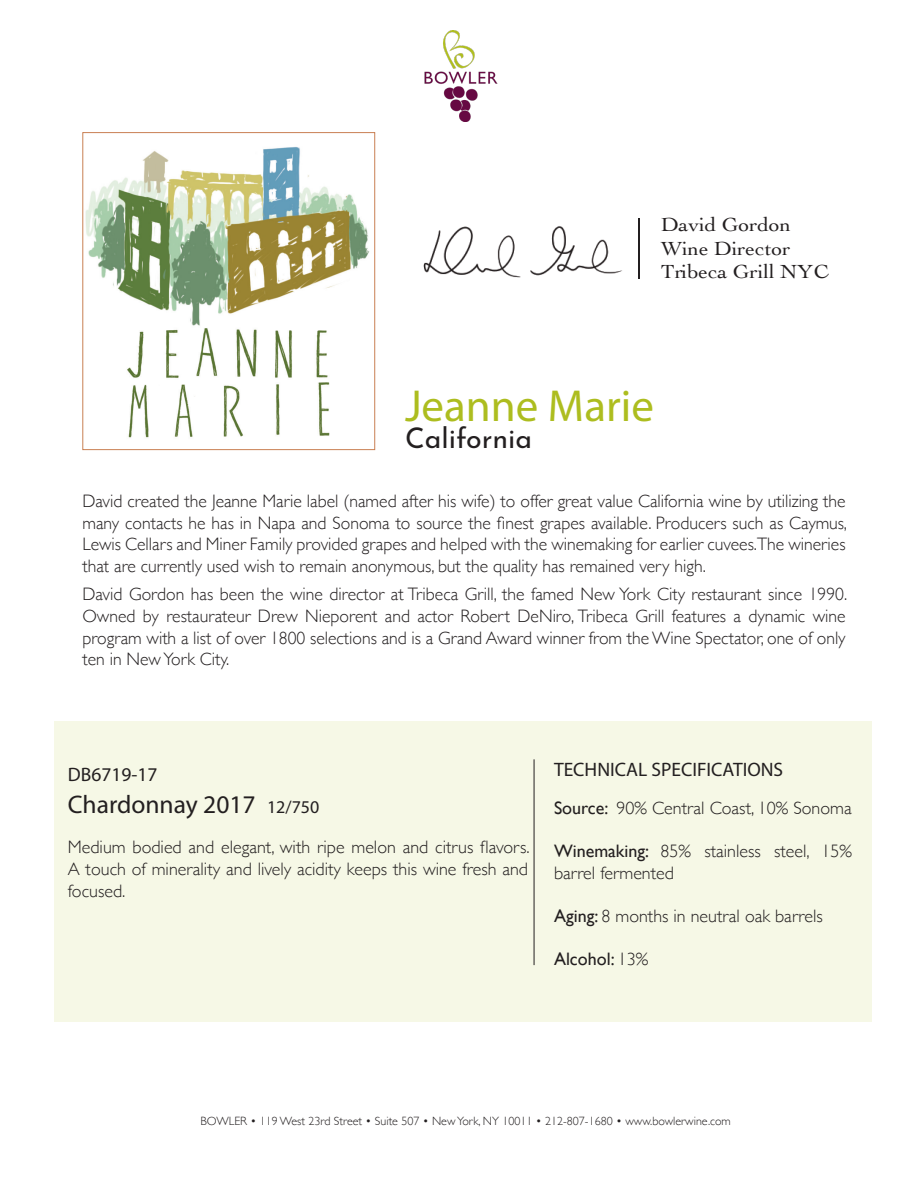
<style>
.page{position:relative;width:918px;height:1188px;background:#fff}
.page>*{position:absolute;margin:0;border:0;box-sizing:border-box;transform-origin:0 0}
.t1{font:45px "Myriad Pro";color:#adbd1f}
.t2{font:28.5px "Josefin Sans";color:#231f20}
.t3{font:25.5px "Myriad Pro";color:#231f20}
.t4{font:19.95px/23.9px "Cochin";color:#231f20;scale:1.08 1}
.t5{font:19.5px "Myriad Pro";color:#231f20}
.t6{font:300 18px/21.6px "Gill Sans";color:#231f20;text-align:justify}
.t7{font:18px "Gill Sans";color:#231f20}
.t8{font:300 12px "Gill Sans";color:#231f20}
.s1{font-size:18px}
.s2{font-weight:400}
.s3{font-weight:300}
</style>
<div class="page">
<div style="left:54px;top:722px;width:818px;height:300px;background:#f6f8e6"></div>
<hr style="left:534px;top:759px;width:1px;height:206px;background:#231f20">
<img style="left:85px;top:147px;width:285px;height:291px">
<div style="left:82px;top:132px;width:293px;height:318px;border:1px solid #c98053"></div>
<hr style="left:638px;top:218px;width:2px;height:61px;background:#231f20">
<img style="left:423px;top:226px;width:199px;height:52px">
<img style="left:424px;top:30px;width:74px;height:92px">
<p class="t4" style="left:661px;top:211px;width:157px">David Gordon<br>Wine Director<br>Tribeca Grill NYC</p>
<p class="t1" style="left:405px;top:379px;width:251px">Jeanne Marie</p>
<p class="t2" style="left:405px;top:415px;width:129px">California</p>
<p class="t6" style="left:82px;top:490px;width:766px">David created the Jeanne Marie label (named after his wife) to offer great value California wine by utilizing the many contacts he has in Napa and Sonoma to source the finest grapes available. Producers such as Caymus, Lewis Cellars and Miner Family provided grapes and helped with the winemaking for earlier cuvees.The wineries that are currently used wish to remain anonymous, but the quality has remained very high.</p>
<p class="t6" style="left:82px;top:583px;width:766px">David Gordon has been the wine director at Tribeca Grill, the famed New York City restaurant since 1990.<br>Owned by restaurateur Drew Nieporent and actor Robert DeNiro, Tribeca Grill features a dynamic wine program with a list of over 1800 selections and is a Grand Award winner from the Wine Spectator, one of only ten in New York City.</p>
<p class="t5" style="left:68px;top:762px;width:91px">DB6719-17</p>
<p class="t3" style="left:68px;top:789px;width:253px">Chardonnay 2017 <span class="s1">12/750</span></p>
<p class="t6" style="left:68px;top:836px;width:463px">Medium bodied and elegant, with ripe melon and citrus flavors.<br>A touch of minerality and lively acidity keeps this wine fresh and focused.</p>
<p class="t5" style="left:554px;top:757px;width:231px">TECHNICAL SPECIFICATIONS</p>
<p class="t6" style="left:554px;top:796px;width:299px"><span class="s2">Source:</span> 90% Central Coast, 10% Sonoma</p>
<p class="t6" style="left:554px;top:840px;width:300px"><span class="s2">Winemaking:</span> 85% stainless steel, 15% barrel fermented</p>
<p class="t6" style="left:554px;top:904px;width:270px"><span class="s2">Aging:</span> 8 months in neutral oak barrels</p>
<p class="t7" style="left:554px;top:948px;width:96px">Alcohol: <span class="s3">13%</span></p>
<p class="t8" style="left:201px;top:1112px;width:532px">BOWLER • 119 West 23rd Street • Suite 507 • New York, NY 10011 • 212-807-1680 • www.bowlerwine.com</p>
</div>
